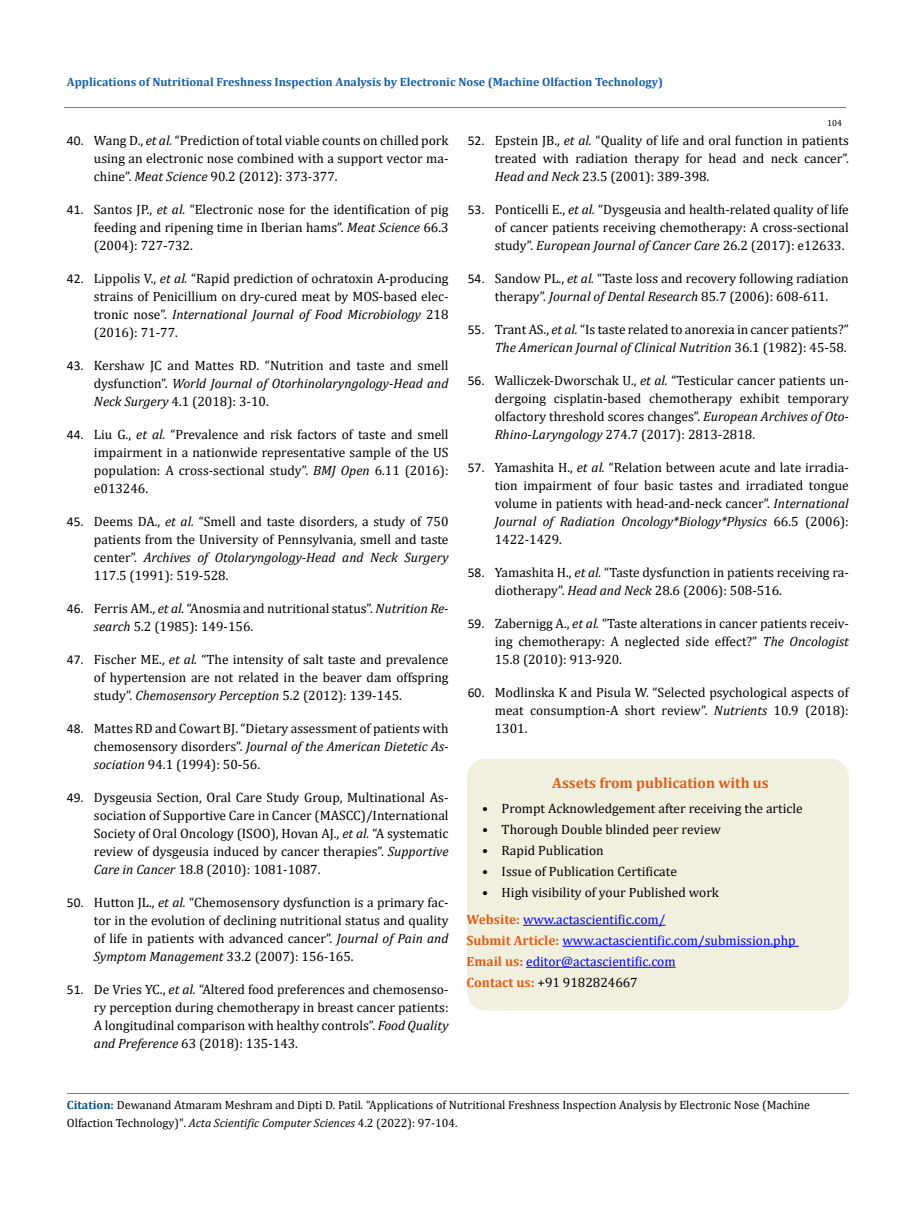
<style>
.page{position:relative;width:917px;height:1206px;background:#fff}
.page>*{position:absolute;margin:0;border:0;box-sizing:border-box;transform-origin:0 0}
.t1{font:700 15px "Cambria";color:#e05d1a}
.t2{font:13.5px/18px "Cambria";color:#000;text-align:justify}
.t3{font:13.5px/21px "Cambria";color:#00f}
.t4{font:12px/18px "Cambria";color:#000}
.t5{font:700 12px "Cambria";color:#1560a6}
.t6{font:9px "Cambria";color:#000}
.s1{font-family:"Calibri"}
.s2{font-style:italic}
.s3{font-weight:700;color:#e05d1a}
.s4{color:#000}
.s5{font-weight:700;color:#035089}
</style>
<div class="page">
<div style="left:468px;top:759px;width:380px;height:251px;background:#f1f0de;border-radius:18px"></div>
<div style="left:467px;top:759px;width:381px;height:252px;border:2px solid #f1f0de;border-radius:18px"></div>
<hr style="left:523px;top:925px;width:142px;height:1px;background:#00f">
<hr style="left:562px;top:946px;width:236px;height:1px;background:#00f">
<hr style="left:526px;top:967px;width:149px;height:1px;background:#00f">
<hr style="left:64px;top:108px;width:781px;height:1px;background:#e05d1a">
<hr style="left:67px;top:1094px;width:781px;height:1px;background:#e05d1a">
<p class="t5" style="left:67px;top:73px;width:597px">Applications of Nutritional Freshness Inspection Analysis by Electronic Nose (Machine Olfaction Technology)</p>
<p class="t6" style="left:827px;top:118px;width:16px">104</p>
<p class="t2" style="left:94px;top:132px;width:356px;text-indent:-27px"><span class="s1">40.</span> Wang D., <span class="s2">et al.</span> “Prediction of total viable counts on chilled pork using an electronic nose combined with a support vector ma&shy;chine”. <span class="s2">Meat Science</span> 90.2 (2012): 373-377.</p>
<p class="t2" style="left:94px;top:201px;width:356px;text-indent:-27px"><span class="s1">41.</span> Santos JP., <span class="s2">et al.</span> “Electronic nose for the identification of pig feeding and ripening time in Iberian hams”. <span class="s2">Meat Science</span> 66.3 (2004): 727-732.</p>
<p class="t2" style="left:94px;top:270px;width:356px;text-indent:-27px"><span class="s1">42.</span> Lippolis V., <span class="s2">et al.</span> “Rapid prediction of ochratoxin A-producing strains of Penicillium on dry-cured meat by MOS-based elec&shy;tronic nose”. <span class="s2">International Journal of Food Microbiology</span> 218 (2016): 71-77.</p>
<p class="t2" style="left:94px;top:357px;width:356px;text-indent:-27px"><span class="s1">43.</span> Kershaw JC and Mattes RD. “Nutrition and taste and smell dysfunction”. <span class="s2">World Journal of Otorhinolaryngology-Head and Neck Surgery</span> 4.1 (2018): 3-10.</p>
<p class="t2" style="left:94px;top:426px;width:356px;text-indent:-27px"><span class="s1">44.</span> Liu G., <span class="s2">et al.</span> “Prevalence and risk factors of taste and smell impairment in a nationwide representative sample of the US population: A cross-sectional study”. <span class="s2">BMJ Open</span> 6.11 (2016): e013246.</p>
<p class="t2" style="left:94px;top:513px;width:356px;text-indent:-27px"><span class="s1">45.</span> Deems DA., <span class="s2">et al.</span> “Smell and taste disorders, a study of 750 patients from the University of Pennsylvania, smell and taste center”. <span class="s2">Archives of Otolaryngology-Head and Neck Surgery </span>117.5 (1991): 519-528.</p>
<p class="t2" style="left:94px;top:600px;width:356px;text-indent:-27px"><span class="s1">46.</span> Ferris AM., <span class="s2">et al.</span> “Anosmia and nutritional status”. <span class="s2">Nutrition Re&shy;search</span> 5.2 (1985): 149-156.</p>
<p class="t2" style="left:94px;top:651px;width:356px;text-indent:-27px"><span class="s1">47.</span> Fischer ME., <span class="s2">et al.</span> “The intensity of salt taste and prevalence of hypertension are not related in the beaver dam offspring study”. <span class="s2">Chemosensory Perception</span> 5.2 (2012): 139-145.</p>
<p class="t2" style="left:94px;top:720px;width:356px;text-indent:-27px"><span class="s1">48.</span> Mattes RD and Cowart BJ. “Dietary assessment of patients with chemosensory disorders”. <span class="s2">Journal of the American Dietetic As&shy;sociation</span> 94.1 (1994): 50-56.</p>
<p class="t2" style="left:94px;top:789px;width:356px;text-indent:-27px"><span class="s1">49.</span> Dysgeusia Section, Oral Care Study Group, Multinational As&shy;sociation of Supportive Care in Cancer (MASCC)/International Society of Oral Oncology (ISOO), Hovan AJ., <span class="s2">et al.</span> “A systematic review of dysgeusia induced by cancer therapies”. <span class="s2">Supportive Care in Cancer</span> 18.8 (2010): 1081-1087.</p>
<p class="t2" style="left:94px;top:894px;width:356px;text-indent:-27px"><span class="s1">50.</span> Hutton JL., <span class="s2">et al.</span> “Chemosensory dysfunction is a primary fac&shy;tor in the evolution of declining nutritional status and quality of life in patients with advanced cancer”. <span class="s2">Journal of Pain and Symptom Management</span> 33.2 (2007): 156-165.</p>
<p class="t2" style="left:94px;top:981px;width:356px;text-indent:-27px"><span class="s1">51.</span> De Vries YC., <span class="s2">et al.</span> “Altered food preferences and chemosenso&shy;ry perception during chemotherapy in breast cancer patients:<br>A longitudinal comparison with healthy controls”. <span class="s2">Food Quality and Preference</span> 63 (2018): 135-143.</p>
<p class="t2" style="left:495px;top:131px;width:355px;text-indent:-27px"><span class="s1">52.</span> Epstein JB., <span class="s2">et al.</span> “Quality of life and oral function in patients treated with radiation therapy for head and neck cancer”.<br><span class="s2">Head and Neck</span> 23.5 (2001): 389-398.</p>
<p class="t2" style="left:495px;top:200px;width:355px;text-indent:-27px"><span class="s1">53.</span> Ponticelli E., <span class="s2">et al.</span> “Dysgeusia and health-related quality of life of cancer patients receiving chemotherapy: A cross-sectional study”. <span class="s2">European Journal of Cancer Care</span> 26.2 (2017): e12633.</p>
<p class="t2" style="left:468px;top:269px;width:382px;text-align:center"><span class="s1">54.</span> Sandow PL., <span class="s2">et al.</span> “Taste loss and recovery following radiation therapy”. <span class="s2">Journal of Dental Research</span> 85.7 (2006): 608-611.</p>
<p class="t2" style="left:468px;top:320px;width:382px;text-align:right"><span class="s1">55.</span> Trant AS., <span class="s2">et al.</span> “Is taste related to anorexia in cancer patients?”<br><span class="s2">The American Journal of Clinical Nutrition</span> 36.1 (1982): 45-58.</p>
<p class="t2" style="left:495px;top:371px;width:355px;text-indent:-27px"><span class="s1">56.</span> Walliczek-Dworschak U., <span class="s2">et al.</span> “Testicular cancer patients un&shy;dergoing cisplatin-based chemotherapy exhibit temporary olfactory threshold scores changes”. <span class="s2">European Archives of Oto-Rhino-Laryngology</span> 274.7 (2017): 2813-2818.</p>
<p class="t2" style="left:495px;top:458px;width:355px;text-indent:-27px"><span class="s1">57.</span> Yamashita H., <span class="s2">et al.</span> “Relation between acute and late irradia&shy;tion impairment of four basic tastes and irradiated tongue volume in patients with head-and-neck cancer”. <span class="s2">International Journal of Radiation Oncology*Biology*Physics</span> 66.5 (2006):<br>1422-1429.</p>
<p class="t2" style="left:495px;top:563px;width:355px;text-indent:-27px"><span class="s1">58.</span> Yamashita H., <span class="s2">et al.</span> “Taste dysfunction in patients receiving ra&shy;diotherapy”. <span class="s2">Head and Neck</span> 28.6 (2006): 508-516.</p>
<p class="t2" style="left:495px;top:614px;width:355px;text-indent:-27px"><span class="s1">59.</span> Zabernigg A., <span class="s2">et al.</span> “Taste alterations in cancer patients receiv&shy;ing chemotherapy: A neglected side effect?” <span class="s2">The Oncologist </span>15.8 (2010): 913-920.</p>
<p class="t2" style="left:495px;top:683px;width:355px;text-indent:-27px"><span class="s1">60.</span> Modlinska K and Pisula W. “Selected psychological aspects of meat consumption-A short review”. <span class="s2">Nutrients</span> 10.9 (2018):<br>1301.</p>
<p class="t1" style="left:552px;top:772px;width:218px">Assets from publication with us</p>
<p class="t2" style="left:482px;top:800px;width:322px">• Prompt Acknowledgement after receiving the article</p>
<p class="t2" style="left:482px;top:821px;width:240px">• Thorough Double blinded peer review</p>
<p class="t2" style="left:482px;top:842px;width:123px">• Rapid Publication</p>
<p class="t2" style="left:482px;top:863px;width:196px">• Issue of Publication Certificate</p>
<p class="t2" style="left:482px;top:884px;width:238px">• High visibility of your Published work</p>
<p class="t3" style="left:466px;top:909px;width:330px"><span class="s3">Website:</span> www.actascientific.com/<br><span class="s3">Submit Article:</span> www.actascientific.com/submission.php <span class="s3">Email us:</span> editor@actascientific.com<br><span class="s3">Contact us:</span> <span class="s4">+91 9182824667</span></p>
<p class="t4" style="left:67px;top:1096px;width:744px"><span class="s5">Citation:</span> Dewanand Atmaram Meshram and Dipti D. Patil<span class="s2">.</span> “Applications of Nutritional Freshness Inspection Analysis by Electronic Nose (Machine<br>Olfaction Technology)". <span class="s2">Acta Scientific Computer Sciences</span> 4.2 (2022): 97-104.</p>
</div>
